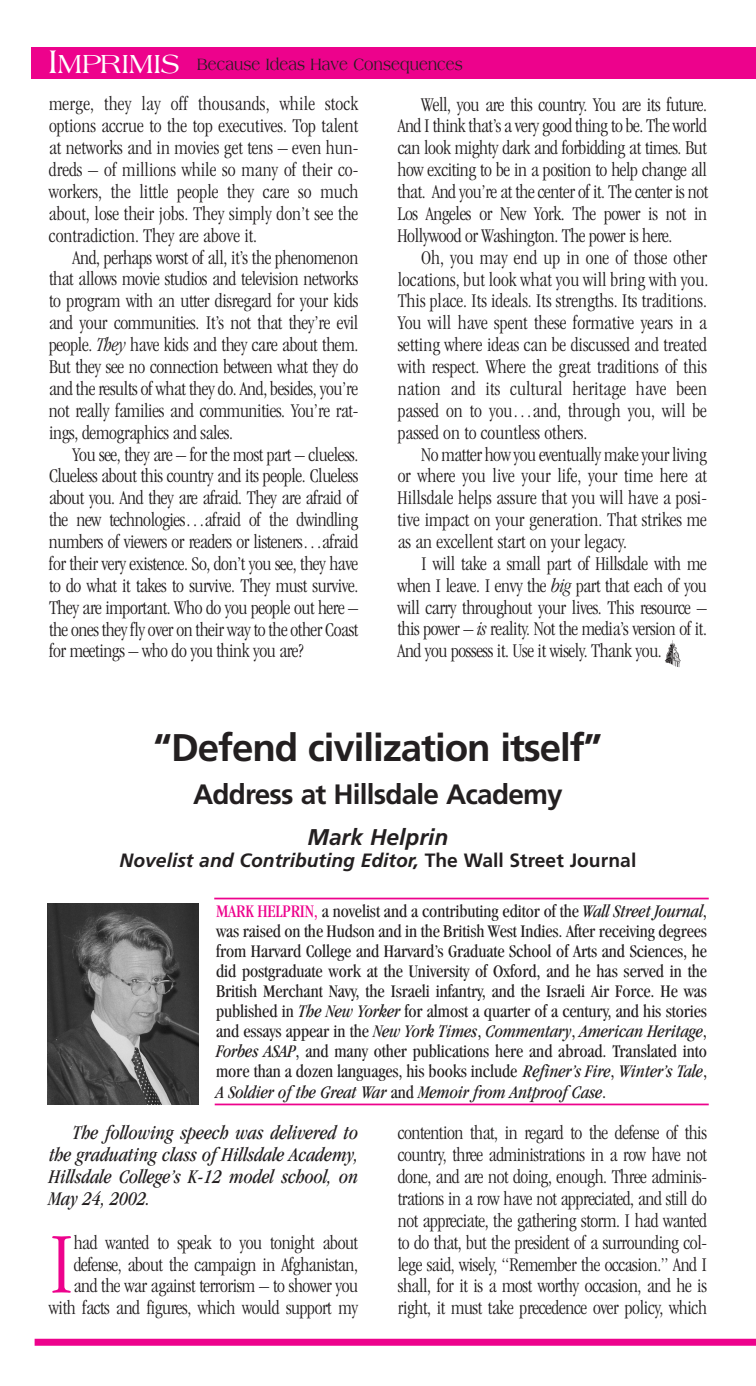
<style>
.page{position:relative;width:756px;height:1386px;background:#fff}
.page>*{position:absolute;margin:0;border:0;box-sizing:border-box;transform-origin:0 0}
.t1{font:300 condensed 89.42px "Garamond";color:#ed028c}
.t2{font:700 38.5px "Frutiger";letter-spacing:-.03em;color:#231f20}
.t3{font:700 28px "Frutiger";letter-spacing:-.03em;color:#231f20}
.t4{font:italic 700 22.75px "Frutiger";color:#231f20}
.t5{font:300 condensed 20.12px/21.9px "Garamond";letter-spacing:-.015em;color:#231f20;text-align:right}
.t6{font:italic condensed 20.12px/21.9px "Garamond";color:#231f20;text-align:justify}
.t7{font:300 condensed 20.12px "Garamond";letter-spacing:.01em;color:#231f20}
.t8{font:300 condensed 20.12px "Garamond";letter-spacing:.005em;color:#231f20}
.t9{font:italic 700 19.25px "Frutiger";color:#231f20}
.t10{font:condensed 18.38px/20.1px "Garamond";letter-spacing:-.005em;color:#231f20;text-align:justify}
.t11{font:17.5px "Americana";letter-spacing:.015em;color:#231f20;scale:.8 1}
.s1{font-size:35px;color:#fff}
.s2{font-size:28px;color:#fff}
.s3{font-style:italic}
.s4{font-style:normal}
.s5{color:#ed028c}
</style>
<div class="page">
<div style="left:32px;top:47px;width:724px;height:32px;background:#ed028c"></div>
<div style="left:35px;top:1339px;width:721px;height:7px;background:#ed028c"></div>
<img style="left:664px;top:640px;width:17px;height:27px">
<hr style="left:214px;top:898px;width:495px;height:1px;background:#ed028c">
<img style="left:47px;top:904px;width:151px;height:201px">
<hr style="left:215px;top:1104px;width:494px;height:1px;background:#ed028c">
<p class="t11" style="left:48px;top:55px;width:520px"><span class="s1">I</span><span class="s2">MPRIMIS</span> Because Ideas Have Consequences</p>
<p class="t7" style="left:49px;top:93px;width:311px">merge, they lay off thousands, while stock</p>
<p class="t5" style="left:49px;top:115px;width:311px">options accrue to the top executives. Top talent</p>
<p class="t5" style="left:49px;top:137px;width:311px">at networks and in movies get tens – even hun-</p>
<p class="t5" style="left:49px;top:159px;width:311px">dreds – of millions while so many of their co-</p>
<p class="t5" style="left:49px;top:181px;width:311px">workers, the little people they care so much</p>
<p class="t5" style="left:49px;top:203px;width:311px">about, lose their jobs. They simply don’t see the</p>
<p class="t5" style="left:49px;top:225px;width:210px">contradiction. They are above it.</p>
<p class="t5" style="left:73px;top:246px;width:287px">And, perhaps worst of all, it’s the phenomenon</p>
<p class="t5" style="left:49px;top:268px;width:311px">that allows movie studios and television networks</p>
<p class="t5" style="left:49px;top:290px;width:311px">to program with an utter disregard for your kids</p>
<p class="t5" style="left:49px;top:312px;width:311px">and your communities. It’s not that they’re evil</p>
<p class="t5" style="left:49px;top:334px;width:311px">people. <span class="s3">They</span> have kids and they care about them.</p>
<p class="t5" style="left:49px;top:356px;width:311px">But they see no connection between what they do</p>
<p class="t5" style="left:49px;top:378px;width:311px">and the results of what they do. And, besides, you’re</p>
<p class="t5" style="left:49px;top:400px;width:311px">not really families and communities. You’re rat-</p>
<p class="t5" style="left:49px;top:421px;width:185px">ings, demographics and sales.</p>
<p class="t5" style="left:73px;top:443px;width:287px">You see, they are – for the most part – clueless.</p>
<p class="t5" style="left:49px;top:465px;width:311px">Clueless about this country and its people. Clueless</p>
<p class="t5" style="left:49px;top:487px;width:311px">about you. And they are afraid. They are afraid of</p>
<p class="t5" style="left:49px;top:509px;width:311px">the new technologies…afraid of the dwindling</p>
<p class="t5" style="left:49px;top:531px;width:311px">numbers of viewers or readers or listeners…afraid</p>
<p class="t5" style="left:49px;top:553px;width:311px">for their very existence. So, don’t you see, they have</p>
<p class="t5" style="left:49px;top:575px;width:311px">to do what it takes to survive. They must survive.</p>
<p class="t5" style="left:49px;top:596px;width:311px">They are important. Who do you people out here –</p>
<p class="t5" style="left:49px;top:618px;width:311px">the ones they fly over on their way to the other Coast</p>
<p class="t5" style="left:49px;top:640px;width:256px">for meetings – who do you think you are?</p>
<p class="t5" style="left:421px;top:93px;width:287px">Well, you are this country. You are its future.</p>
<p class="t5" style="left:398px;top:115px;width:311px">And I think that’s a very good thing to be. The world</p>
<p class="t5" style="left:398px;top:137px;width:311px">can look mighty dark and forbidding at times. But</p>
<p class="t5" style="left:398px;top:159px;width:311px">how exciting to be in a position to help change all</p>
<p class="t5" style="left:398px;top:181px;width:312px">that. And you’re at the center of it. The center is not</p>
<p class="t5" style="left:398px;top:203px;width:311px">Los Angeles or New York. The power is not in</p>
<p class="t5" style="left:398px;top:225px;width:276px">Hollywood or Washington. The power is here.</p>
<p class="t5" style="left:421px;top:246px;width:287px">Oh, you may end up in one of those other</p>
<p class="t5" style="left:398px;top:268px;width:312px">locations, but look what you will bring with you.</p>
<p class="t5" style="left:398px;top:290px;width:311px">This place. Its ideals. Its strengths. Its traditions.</p>
<p class="t5" style="left:398px;top:312px;width:311px">You will have spent these formative years in a</p>
<p class="t5" style="left:398px;top:334px;width:311px">setting where ideas can be discussed and treated</p>
<p class="t5" style="left:398px;top:356px;width:311px">with respect. Where the great traditions of this</p>
<p class="t8" style="left:398px;top:378px;width:311px">nation and its cultural heritage have been</p>
<p class="t5" style="left:398px;top:400px;width:311px">passed on to you…and, through you, will be</p>
<p class="t5" style="left:398px;top:421px;width:191px">passed on to countless others.</p>
<p class="t5" style="left:421px;top:443px;width:287px">No matter how you eventually make your living</p>
<p class="t5" style="left:398px;top:465px;width:311px">or where you live your life, your time here at</p>
<p class="t5" style="left:398px;top:487px;width:311px">Hillsdale helps assure that you will have a posi-</p>
<p class="t5" style="left:398px;top:509px;width:311px">tive impact on your generation. That strikes me</p>
<p class="t5" style="left:398px;top:531px;width:231px">as an excellent start on your legacy.</p>
<p class="t5" style="left:421px;top:553px;width:287px">I will take a small part of Hillsdale with me</p>
<p class="t5" style="left:398px;top:575px;width:311px">when I leave. I envy the <span class="s3">big</span> part that each of you</p>
<p class="t5" style="left:398px;top:596px;width:311px">will carry throughout your lives. This resource –</p>
<p class="t5" style="left:398px;top:618px;width:311px">this power – <span class="s3">is</span> reality. Not the media’s version of it.</p>
<p class="t5" style="left:398px;top:640px;width:266px">And you possess it. Use it wisely. Thank you.</p>
<p class="t2" style="left:154px;top:725px;width:450px">“Defend civilization itself”</p>
<p class="t3" style="left:193px;top:778px;width:371px">Address at Hillsdale Academy</p>
<p class="t4" style="left:308px;top:823px;width:142px">Mark Helprin</p>
<p class="t9" style="left:120px;top:849px;width:518px">Novelist and Contributing Editor, <span class="s4">The Wall Street Journal</span></p>
<p class="t10" style="left:216px;top:900px;width:493px"><span class="s5">MARK HELPRIN,</span> a novelist and a contributing editor of the <span class="s3">Wall Street Journal</span>, was raised on the Hudson and in the British West Indies. After receiving degrees from Harvard College and Harvard’s Graduate School of Arts and Sciences, he did postgraduate work at the University of Oxford, and he has served in the British Merchant Navy, the Israeli infantry, and the Israeli Air Force. He was published in <span class="s3">The New Yorker</span> for almost a quarter of a century, and his stories and essays appear in the <span class="s3">New York Times</span>, <span class="s3">Commentary</span>, <span class="s3">American Heritage</span>, <span class="s3">Forbes ASAP</span>, and many other publications here and abroad. Translated into more than a dozen languages, his books include <span class="s3">Refiner’s Fire</span>, <span class="s3">Winter’s Tale</span>, <span class="s3">A Soldier of the Great War</span> and <span class="s3">Memoir from Antproof Case</span>.</p>
<p class="t6" style="left:49px;top:1122px;width:311px;text-indent:24px">The following speech was delivered to the graduating class of Hillsdale Academy, Hillsdale College’s K-12 model school, on May 24, 2002.</p>
<p class="t1" style="left:49px;top:1216px;width:26px">I</p>
<p class="t5" style="left:398px;top:1122px;width:311px;text-align:justify">contention that, in regard to the defense of this country, three administrations in a row have not done, and are not doing, enough. Three adminis&shy;trations in a row have not appreciated, and still do not appreciate, the gathering storm. I had wanted to do that, but the president of a surrounding col&shy;lege said, wisely, “Remember the occasion.” And I shall, for it is a most worthy occasion, and he is right, it must take precedence over policy, which</p>
<p class="t5" style="left:49px;top:1231px;width:311px">had wanted to speak to you tonight about defense, about the campaign in Afghanistan, and the war against terrorism – to shower you with facts and figures, which would support my</p>
</div>
